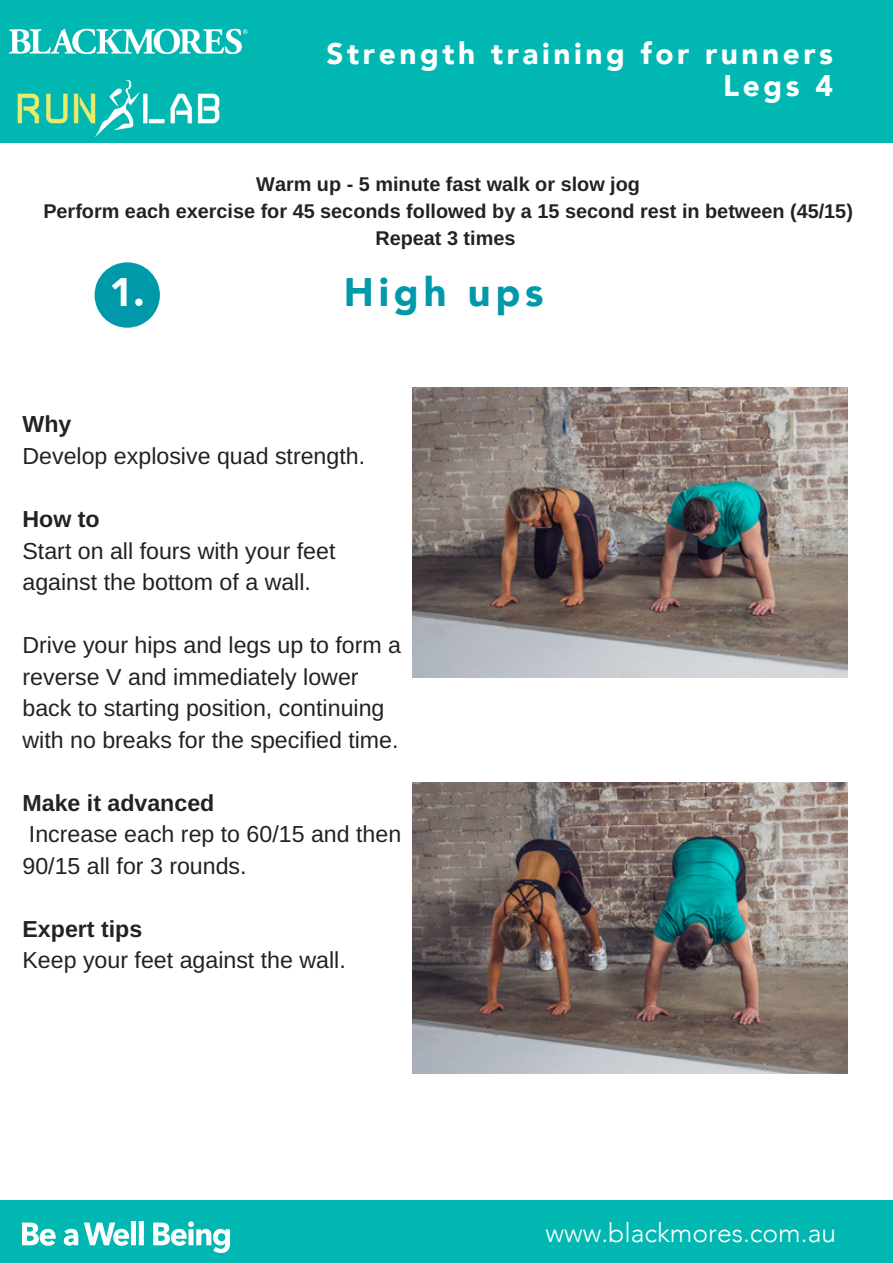
<style>
.page{position:relative;width:893px;height:1263px;background:#fff}
.page>*{position:absolute;margin:0;border:0;box-sizing:border-box;transform-origin:0 0}
.t1{font:900 39.75px "Avenir";letter-spacing:.12em;color:#0099a9}
.t2{font:900 39.75px "Avenir";color:#fff}
.t3{font:900 29.85px/31.5px "Avenir";letter-spacing:.12em;color:#fff;text-align:right}
.t4{font:300 26.55px "Avenir";color:#fff}
.t5{font:23.25px/31.5px "Arimo";color:#222}
.t6{font:700 23.25px "Arimo";color:#222}
.t7{font:700 19.8px/27px "Arimo";color:#222;text-align:center}
</style>
<div class="page">
<div style="left:0;top:0;width:893px;height:143px;background:#00b8b1"></div>
<div style="left:0;top:1200px;width:893px;height:63px;background:#00b8b1"></div>
<img style="left:9px;top:28px;width:239px;height:27px">
<img style="left:23px;top:1222px;width:207px;height:30px">
<svg style="left:95px;top:262px;width:65px;height:66px"></svg>
<img style="left:17px;top:79px;width:203px;height:58px">
<img style="left:412px;top:783px;width:436px;height:290px">
<img style="left:412px;top:387px;width:436px;height:291px">
<p class="t3" style="left:327px;top:39px;width:508px">Strength training for runners<br>Legs 4</p>
<p class="t7" style="left:43px;top:171px;width:811px">Warm up - 5 minute fast walk or slow jog<br>Perform each exercise for 45 seconds followed by a 15 second rest in between (45/15)<br>Repeat 3 times</p>
<h1 class="t2" style="left:110px;top:267px;width:37px">1.</h1>
<h1 class="t1" style="left:344px;top:266px;width:201px">High ups</h1>
<p class="t6" style="left:23px;top:411px;width:50px">Why</p>
<p class="t5" style="left:23px;top:440px;width:344px">Develop explosive quad strength.</p>
<p class="t6" style="left:23px;top:506px;width:79px">How to</p>
<p class="t5" style="left:23px;top:535px;width:314px">Start on all fours with your feet against the bottom of a wall.</p>
<p class="t5" style="left:23px;top:629px;width:380px">Drive your hips and legs up to form a reverse V and immediately lower back to starting position, continuing with no breaks for the specified time.</p>
<p class="t6" style="left:23px;top:790px;width:193px">Make it advanced</p>
<p class="t5" style="left:23px;top:818px;width:380px">Increase each rep to 60/15 and then<br>90/15 all for 3 rounds.</p>
<p class="t6" style="left:23px;top:916px;width:121px">Expert tips</p>
<p class="t5" style="left:23px;top:944px;width:325px">Keep your feet against the wall.</p>
<p class="t4" style="left:545px;top:1215px;width:292px">www.blackmores.com.au</p>
</div>
